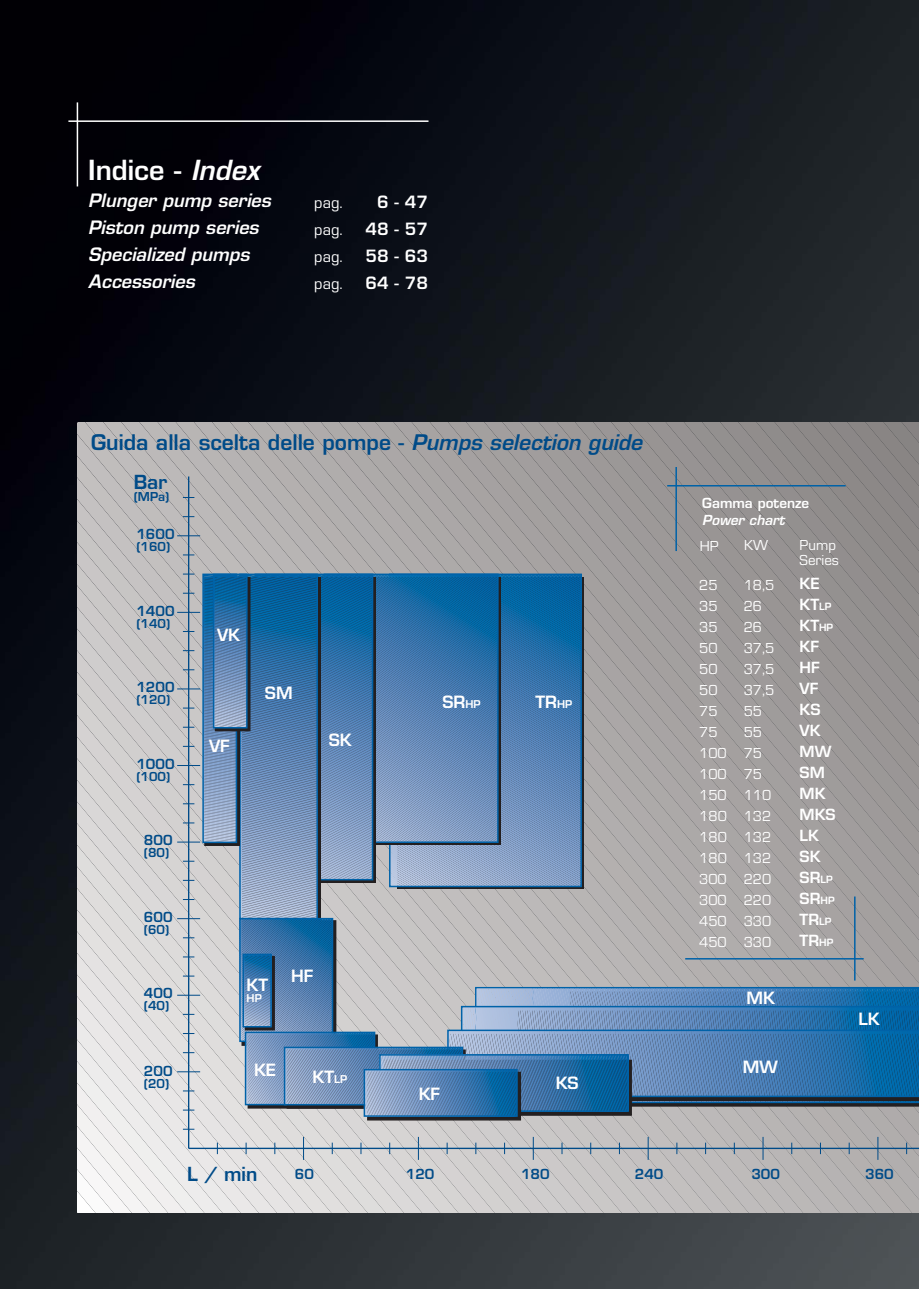
<style>
.page{position:relative;width:919px;height:1289px;background:#fff}
.page>*{position:absolute;margin:0;border:0;box-sizing:border-box;transform-origin:0 0}
.t1{font:600 27px "Eurostile LT Std";color:#fff}
.t2{font:600 21px "Eurostile";color:#004b88}
.t3{font:600 18.9px "Eurostile";color:#004b88}
.t4{font:italic 600 18px/27px "Eurostile LT Std";color:#fff}
.t5{font:600 16.5px/27px "Eurostile";color:#fff;text-align:justify}
.t6{font:16.5px/27px "Eurostile";color:#fff;text-align:justify}
.t7{font:15px/21px "Eurostile";color:#fff}
.t8{font:600 15px/21px "Eurostile";color:#fff}
.t9{font:600 13.5px "Eurostile";color:#004b88}
.t10{font:600 13.5px "Eurostile";color:#fff}
.t11{font:italic 600 13.5px "Eurostile LT Std";color:#fff}
.t12{font:600 12px "Eurostile";color:#004b88}
.t13{font:600 10.5px "Eurostile";color:#fff}
.s1{font-style:italic}
.s2{font-family:"Eurostile LT Std";font-style:italic}
.s3{font-size:10.5px}
.s4{font-size:9.75px}
</style>
<div class="page">
<img style="left:0;top:1px;width:918px;height:1287px">
<svg style="left:303px;top:1136px;width:1px;height:23px"></svg>
<svg style="left:418px;top:1136px;width:1px;height:23px"></svg>
<svg style="left:532px;top:1136px;width:1px;height:23px"></svg>
<svg style="left:647px;top:1136px;width:1px;height:23px"></svg>
<svg style="left:762px;top:1136px;width:1px;height:23px"></svg>
<svg style="left:877px;top:1136px;width:1px;height:23px"></svg>
<hr style="left:189px;top:1147px;width:729px;height:1px;background:#004b88">
<hr style="left:188px;top:476px;width:1px;height:672px;background:#004b88">
<div style="left:367px;top:1071px;width:154px;height:49px;background:linear-gradient(to right,#231f20,#231f20);border:1px solid #231f20"></div>
<svg style="left:177px;top:422px;width:742px;height:694px;background:#8496a9"></svg>
<div style="left:242px;top:953px;width:30px;height:74px;border:2px solid #0062a8"></div>
<hr style="left:667px;top:485px;width:178px;height:1px;background:#0062a8">
<hr style="left:685px;top:958px;width:178px;height:1px;background:#0062a8">
<hr style="left:675px;top:467px;width:2px;height:84px;background:#0062a8">
<hr style="left:854px;top:896px;width:1px;height:84px;background:#0062a8">
<hr style="left:68px;top:120px;width:360px;height:2px;background:#fff">
<hr style="left:77px;top:102px;width:1px;height:84px;background:#fff">
<h1 class="t1" style="left:88px;top:158px;width:172px">Indice - <span class="s1">Index</span></h1>
<p class="t4" style="left:88px;top:188px;width:184px">Plunger pump series<br>Piston pump series<br>Specialized pumps<br>Accessories</p>
<p class="t5" style="left:365px;top:190px;width:64px;text-indent:12px">6 - 47<br>48 - 57<br>58 - 63<br>64 - 78</p>
<p class="t6" style="left:314px;top:190px;width:30px">pag. pag. pag. pag.</p>
<h2 class="t2" style="left:91px;top:434px;width:552px">Guida alla scelta delle pompe - <span class="s2">Pumps selection guide</span></h2>
<p class="t3" style="left:134px;top:475px;width:35px">Bar</p>
<p class="t12" style="left:134px;top:492px;width:37px">(MPa)</p>
<p class="t9" style="left:136px;top:529px;width:40px">1600</p>
<p class="t12" style="left:136px;top:542px;width:35px">(160)</p>
<p class="t9" style="left:136px;top:605px;width:40px">1400</p>
<p class="t12" style="left:136px;top:618px;width:35px">(140)</p>
<p class="t9" style="left:136px;top:681px;width:40px">1200</p>
<p class="t12" style="left:136px;top:695px;width:35px">(120)</p>
<p class="t9" style="left:136px;top:758px;width:40px">1000</p>
<p class="t12" style="left:136px;top:772px;width:35px">(100)</p>
<p class="t9" style="left:144px;top:834px;width:30px">800</p>
<p class="t12" style="left:144px;top:847px;width:27px">(80)</p>
<p class="t9" style="left:144px;top:911px;width:30px">600</p>
<p class="t12" style="left:144px;top:924px;width:27px">(60)</p>
<p class="t9" style="left:144px;top:988px;width:30px">400</p>
<p class="t12" style="left:144px;top:1001px;width:27px">(40)</p>
<p class="t9" style="left:144px;top:1065px;width:30px">200</p>
<p class="t12" style="left:144px;top:1078px;width:27px">(20)</p>
<p class="t5" style="left:217px;top:623px;width:24px">VK</p>
<p class="t5" style="left:265px;top:681px;width:29px">SM</p>
<p class="t5" style="left:209px;top:734px;width:22px">VF</p>
<p class="t5" style="left:328px;top:728px;width:24px">SK</p>
<p class="t5" style="left:246px;top:973px;width:23px">KT</p>
<p class="t13" style="left:246px;top:994px;width:17px">HP</p>
<p class="t5" style="left:291px;top:964px;width:24px">HF</p>
<p class="t5" style="left:254px;top:1058px;width:24px">KE</p>
<p class="t5" style="left:312px;top:1065px;width:36px">KT<span class="s3">LP</span></p>
<p class="t5" style="left:442px;top:690px;width:40px">SR<span class="s3">HP</span></p>
<p class="t5" style="left:535px;top:690px;width:38px">TR<span class="s3">HP</span></p>
<p class="t5" style="left:419px;top:1081px;width:23px">KF</p>
<p class="t5" style="left:555px;top:1071px;width:24px">KS</p>
<p class="t10" style="left:702px;top:498px;width:108px">Gamma potenze</p>
<p class="t11" style="left:702px;top:513px;width:84px">Power chart</p>
<p class="t7" style="left:699px;top:537px;width:20px">HP</p>
<p class="t7" style="left:744px;top:536px;width:26px">KW</p>
<p class="t7" style="left:799px;top:539px;width:41px;line-height:15px">Pump<br>Series</p>
<p class="t8" style="left:799px;top:575px;width:37px">KE<br>KT<span class="s4">LP<br></span>KT<span class="s4">HP<br></span>KF<br>HF<br>VF<br>KS<br>VK<br>MW<br>SM<br>MK<br>MKS<br>LK<br>SK<br>SR<span class="s4">LP<br></span>SR<span class="s4">HP<br></span>TR<span class="s4">LP<br></span>TR<span class="s4">HP</span></p>
<p class="t7" style="left:699px;top:576px;width:29px">25<br>35<br>35<br>50<br>50<br>50<br>75<br>75<br>100<br>100<br>150<br>180<br>180<br>180<br>300<br>300<br>450<br>450</p>
<p class="t7" style="left:743px;top:576px;width:32px">18,5<br>26<br>26<br>37,5<br>37,5<br>37,5<br>55<br>55<br>75<br>75<br>110<br>132<br>132<br>132<br>220<br>220<br>330<br>330</p>
<p class="t5" style="left:746px;top:985px;width:30px">MK</p>
<p class="t5" style="left:742px;top:1055px;width:36px">MW</p>
<p class="t5" style="left:858px;top:1007px;width:23px">LK</p>
<p class="t3" style="left:187px;top:1166px;width:72px">L / min</p>
<p class="t9" style="left:295px;top:1169px;width:21px">60</p>
<p class="t9" style="left:406px;top:1169px;width:30px">120</p>
<p class="t9" style="left:521px;top:1169px;width:30px">180</p>
<p class="t9" style="left:634px;top:1169px;width:30px">240</p>
<p class="t9" style="left:751px;top:1169px;width:30px">300</p>
<p class="t9" style="left:865px;top:1169px;width:30px">360</p>
</div>
